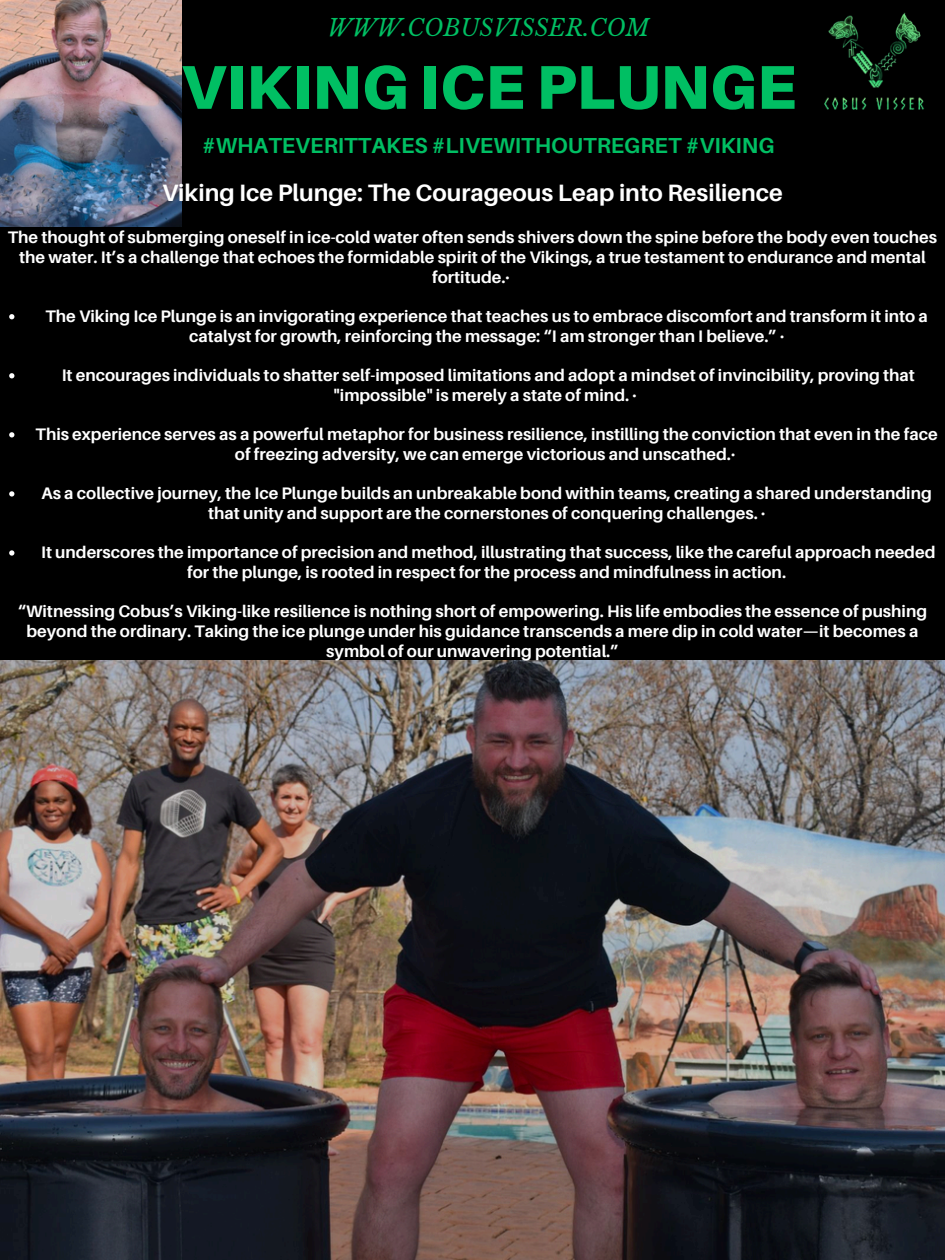
<style>
.page{position:relative;width:945px;height:1260px;background:#000}
.page>*{position:absolute;margin:0;border:0;box-sizing:border-box;transform-origin:0 0}
.t1{font:900 61.77px "Aileron";letter-spacing:.005em;color:#00bf63}
.t2{font:700 23.62px "Aileron";color:#fff}
.t3{font:italic 23.1px "Libre Baskerville";letter-spacing:.005em;color:#00bf63}
.t4{font:700 21.7px "Aileron";color:#00bf63}
.t5{font:700 16.62px/19.6px "Aileron";color:#fff;text-align:center}
</style>
<div class="page">
<img style="left:0;top:661px;width:945px;height:599px">
<img style="left:0;top:0;width:182px;height:227px">
<img style="left:824px;top:12px;width:100px;height:98px">
<svg style="left:9px;top:314px;width:5px;height:5px"></svg>
<svg style="left:9px;top:373px;width:5px;height:5px"></svg>
<svg style="left:9px;top:432px;width:5px;height:5px"></svg>
<svg style="left:9px;top:491px;width:5px;height:6px"></svg>
<svg style="left:9px;top:550px;width:5px;height:6px"></svg>
<h1 class="t3" style="left:327px;top:14px;width:323px">WWW.COBUSVISSER.COM</h1>
<h2 class="t1" style="left:180px;top:49px;width:618px">VIKING ICE PLUNGE</h2>
<h3 class="t4" style="left:202px;top:132px;width:574px">#WHATEVERITTAKES #LIVEWITHOUTREGRET #VIKING</h3>
<h3 class="t2" style="left:162px;top:178px;width:622px">Viking Ice Plunge: The Courageous Leap into Resilience</h3>
<h4 class="t5" style="left:8px;top:227px;width:931px">The thought of submerging oneself in ice-cold water often sends shivers down the spine before the body even touches the water. It’s a challenge that echoes the formidable spirit of the Vikings, a true testament to endurance and mental fortitude.·</h4>
<p class="t5" style="left:45px;top:306px;width:884px">The Viking Ice Plunge is an invigorating experience that teaches us to embrace discomfort and transform it into a catalyst for growth, reinforcing the message: “I am stronger than I believe.” ·</p>
<p class="t5" style="left:62px;top:365px;width:855px">It encourages individuals to shatter self-imposed limitations and adopt a mindset of invincibility, proving that "impossible" is merely a state of mind. ·</p>
<p class="t5" style="left:36px;top:424px;width:904px">This experience serves as a powerful metaphor for business resilience, instilling the conviction that even in the face of freezing adversity, we can emerge victorious and unscathed.·</p>
<p class="t5" style="left:42px;top:483px;width:892px">As a collective journey, the Ice Plunge builds an unbreakable bond within teams, creating a shared understanding that unity and support are the cornerstones of conquering challenges. ·</p>
<p class="t5" style="left:41px;top:542px;width:896px">It underscores the importance of precision and method, illustrating that success, like the careful approach needed for the plunge, is rooted in respect for the process and mindfulness in action.</p>
<h4 class="t5" style="left:18px;top:601px;width:911px">“Witnessing Cobus’s Viking-like resilience is nothing short of empowering. His life embodies the essence of pushing beyond the ordinary. Taking the ice plunge under his guidance transcends a mere dip in cold water—it becomes a symbol of our unwavering potential.”</h4>
</div>
